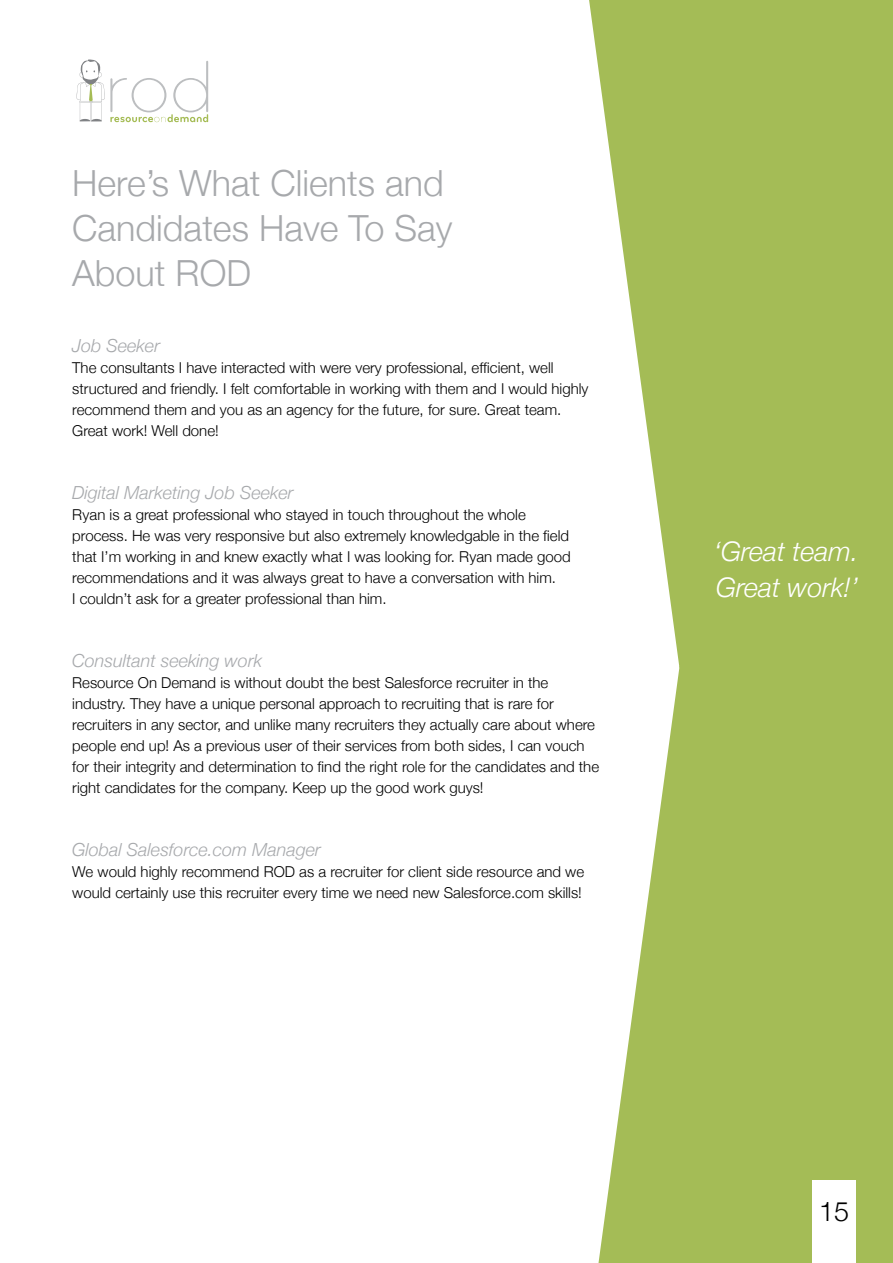
<style>
.page{position:relative;width:893px;height:1263px;background:#fff}
.page>*{position:absolute;margin:0;border:0;box-sizing:border-box;transform-origin:0 0}
.t1{font:300 36px/45px "Helvetica Neue";color:#a7a9ac}
.t2{font:italic 300 27px/36px "Helvetica Neue";color:#fff}
.t3{font:300 27px "Helvetica Neue";color:#000}
.t4{font:italic 300 18px "Helvetica Neue";color:#a7a9ac}
.t5{font:300 15px/21px "Helvetica Neue";color:#000}
</style>
<div class="page">
<svg style="left:598px;top:668px;width:295px;height:595px;background:#b0c56e"></svg>
<svg style="left:589px;top:0;width:304px;height:668px;background:#b1c66f"></svg>
<div style="left:812px;top:1181px;width:44px;height:82px;background:#fff"></div>
<svg style="left:77px;top:60px;width:131px;height:62px"></svg>
<h1 class="t1" style="left:72px;top:158px;width:382px">Here’s What Clients and<br>Candidates Have To Say<br>About ROD</h1>
<p class="t4" style="left:72px;top:331px;width:89px">Job Seeker</p>
<p class="t5" style="left:72px;top:356px;width:518px">The consultants I have interacted with were very professional, efficient, well structured and friendly. I felt comfortable in working with them and I would highly recommend them and you as an agency for the future, for sure. Great team.<br>Great work! Well done!</p>
<p class="t4" style="left:72px;top:478px;width:223px">Digital Marketing Job Seeker</p>
<p class="t5" style="left:72px;top:503px;width:500px">Ryan is a great professional who stayed in touch throughout the whole process. He was very responsive but also extremely knowledgable in the field that I’m working in and knew exactly what I was looking for. Ryan made good recommendations and it was always great to have a conversation with him.<br>I couldn’t ask for a greater professional than him.</p>
<p class="t4" style="left:72px;top:646px;width:191px">Consultant seeking work</p>
<p class="t5" style="left:72px;top:671px;width:528px">Resource On Demand is without doubt the best Salesforce recruiter in the industry. They have a unique personal approach to recruiting that is rare for recruiters in any sector, and unlike many recruiters they actually care about where people end up! As a previous user of their services from both sides, I can vouch for their integrity and determination to find the right role for the candidates and the right candidates for the company. Keep up the good work guys!</p>
<p class="t4" style="left:72px;top:835px;width:250px">Global Salesforce.com Manager</p>
<p class="t5" style="left:72px;top:860px;width:513px">We would highly recommend ROD as a recruiter for client side resource and we would certainly use this recruiter every time we need new Salesforce.com skills!</p>
<h2 class="t2" style="left:713px;top:533px;width:147px">‘Great team.<br>Great work!’</h2>
<h2 class="t3" style="left:819px;top:1190px;width:32px">15</h2>
</div>
